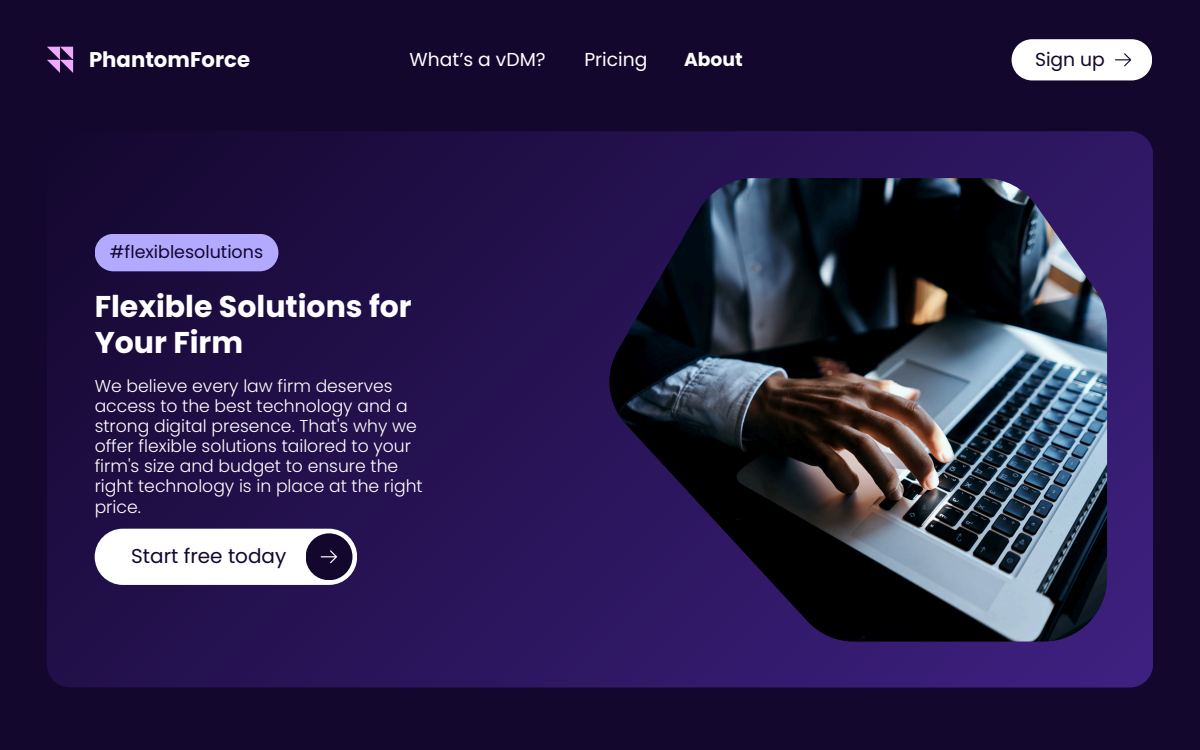
<style>
.page{position:relative;width:1200px;height:750px;background:#13072e}
.page>*{position:absolute;margin:0;border:0;box-sizing:border-box;transform-origin:0 0}
.t1{font:700 30px/35.6px "Poppins";color:#fff}
.t2{font:700 21.25px "Poppins";color:#fff}
.t3{font:20px "Poppins";color:#13072e}
.t4{font:18.75px "Poppins";color:#fff}
.t5{font:18.75px "Poppins";color:#13072e}
.t6{font:700 18.75px "Poppins";color:#fff}
.t7{font:17.5px "Poppins";color:#13072e}
.t8{font:300 17.25px/20.1px "Poppins";color:#fff}
</style>
<div class="page">
<svg style="left:47px;top:47px;width:26px;height:26px"></svg>
<svg style="left:1012px;top:39px;width:140px;height:41px;background:#eeedf0"></svg>
<div style="left:47px;top:131px;width:1106px;height:557px;background:linear-gradient(to right,#1a0b3c,#371c73);border-radius:23px"></div>
<img style="left:609px;top:178px;width:498px;height:464px">
<div style="left:95px;top:234px;width:183px;height:37px;background:#b3aaff"></div>
<div style="left:95px;top:529px;width:262px;height:56px;background:#fff;border-radius:28px"></div>
<div style="left:306px;top:533px;width:46px;height:47px;background:#13072e;border-radius:50%"></div>
<svg style="left:321px;top:550px;width:16px;height:13px"></svg>
<p class="t2" style="left:89px;top:45px;width:163px">PhantomForce</p>
<p class="t4" style="left:410px;top:47px;width:138px">What’s a vDM?</p>
<h4 class="t4" style="left:584px;top:47px;width:65px">Pricing</h4>
<p class="t6" style="left:684px;top:47px;width:60px">About</p>
<h2 class="t5" style="left:1035px;top:47px;width:71px">Sign up</h2>
<h1 class="t7" style="left:110px;top:240px;width:155px">#flexiblesolutions</h1>
<p class="t1" style="left:95px;top:289px;width:319px">Flexible Solutions for<br>Your Firm</p>
<p class="t8" style="left:95px;top:376px;width:330px">We believe every law firm deserves access to the best technology and a strong digital presence. That's why we offer flexible solutions tailored to your firm's size and budget to ensure the right technology is in place at the right price.</p>
<p class="t3" style="left:131px;top:542px;width:157px">Start free today</p>
</div>
